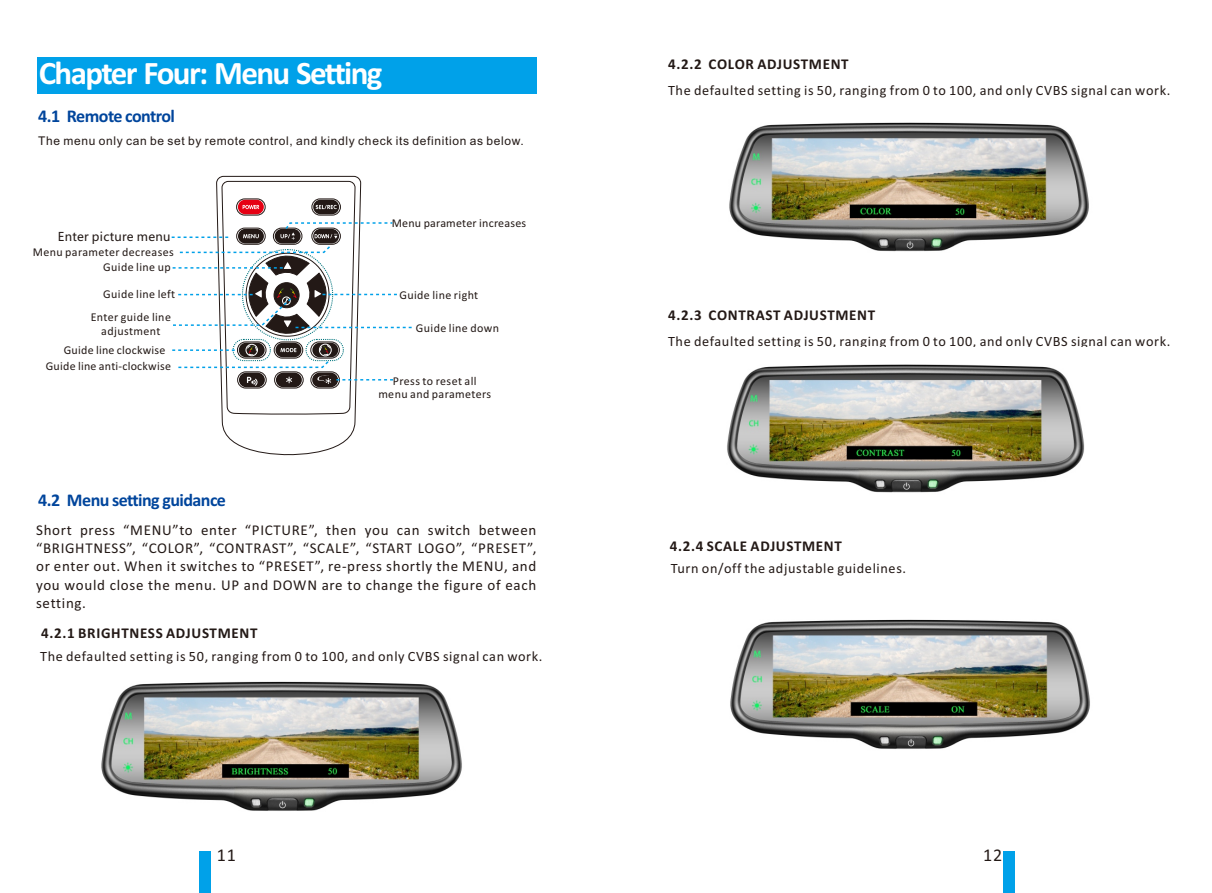
<style>
.page{position:relative;width:1212px;height:893px;background:#fff}
.page>*{position:absolute;margin:0;border:0;box-sizing:border-box;transform-origin:0 0}
.t1{font:700 33px "Calibri";letter-spacing:-.05em;color:#fff}
.t2{font:700 18px "Calibri";letter-spacing:-.03em;color:#00459c}
.t3{font:18px "Calibri";color:#231916}
.t4{font:15px/18.3px "Calibri";letter-spacing:.045em;color:#231916;text-align:justify}
.t5{font:700 15px "Calibri";letter-spacing:.045em;color:#231916}
.t6{font:14.25px "Calibri";letter-spacing:.045em;color:#231916}
.t7{font:12px/23.4px "Calibri";letter-spacing:.03em;color:#231916}
.t8{font:12px "Arial";letter-spacing:.055em;color:#231916}
.t9{font:12px "Microsoft Ya Hei";letter-spacing:.025em;color:#231916}
</style>
<div class="page">
<img style="left:101px;top:681px;width:361px;height:130px">
<div style="left:199px;top:851px;width:12px;height:42px;background:#00a1e9"></div>
<div style="left:1003px;top:851px;width:11px;height:42px;background:#00a1e9"></div>
<div style="left:37px;top:57px;width:500px;height:37px;background:#00a1e9"></div>
<svg style="left:172px;top:176px;width:240px;height:279px"></svg>
<img style="left:729px;top:122px;width:360px;height:130px">
<img style="left:727px;top:364px;width:358px;height:129px">
<img style="left:730px;top:619px;width:360px;height:130px">
<h1 class="t1" style="left:39px;top:59px;width:345px">Chapter Four: Menu Setting</h1>
<p class="t2" style="left:38px;top:108px;width:138px">4.1 Remote control</p>
<p class="t8" style="left:38px;top:136px;width:487px">The menu only can be set by remote control, and kindly check its definition as below.</p>
<p class="t9" style="left:58px;top:231px;width:114px">Enter picture menu</p>
<p class="t7" style="left:33px;top:241px;width:143px">Menu parameter decreases</p>
<p class="t7" style="left:103px;top:257px;width:69px">Guide line up</p>
<p class="t7" style="left:91px;top:283px;width:86px;text-indent:13px">Guide line left<br>Enter guide line</p>
<p class="t7" style="left:101px;top:320px;width:61px">adjustment</p>
<p class="t7" style="left:46px;top:355px;width:127px">Guide line anti-clockwise</p>
<p class="t7" style="left:64px;top:339px;width:103px">Guide line clockwise</p>
<p class="t7" style="left:392px;top:212px;width:136px">Menu parameter increases</p>
<p class="t7" style="left:399px;top:284px;width:80px">Guide line right</p>
<p class="t7" style="left:416px;top:317px;width:85px">Guide line down</p>
<p class="t7" style="left:378px;top:375px;width:114px;line-height:13.2px;text-align:center">Press to reset all menu and parameters</p>
<p class="t2" style="left:38px;top:492px;width:189px">4.2 Menu setting guidance</p>
<p class="t4" style="left:36px;top:522px;width:502px">Short press “MENU”to enter “PICTURE”, then you can switch between “BRIGHTNESS”, “COLOR”, “CONTRAST”, “SCALE”, “START LOGO”, “PRESET”, or enter out. When it switches to “PRESET”, re-press shortly the MENU, and you would close the menu. UP and DOWN are to change the figure of each setting.</p>
<p class="t5" style="left:41px;top:626px;width:218px">4.2.1 BRIGHTNESS ADJUSTMENT</p>
<p class="t6" style="left:40px;top:650px;width:504px">The defaulted setting is 50, ranging from 0 to 100, and only CVBS signal can work.</p>
<p class="t5" style="left:668px;top:57px;width:182px">4.2.2 COLOR ADJUSTMENT</p>
<p class="t6" style="left:668px;top:84px;width:504px">The defaulted setting is 50, ranging from 0 to 100, and only CVBS signal can work.</p>
<p class="t5" style="left:668px;top:308px;width:208px">4.2.3 CONTRAST ADJUSTMENT</p>
<p class="t6" style="left:668px;top:335px;width:504px">The defaulted setting is 50, ranging from 0 to 100, and only CVBS signal can work.</p>
<p class="t5" style="left:670px;top:540px;width:174px">4.2.4 SCALE ADJUSTMENT</p>
<p class="t6" style="left:671px;top:562px;width:237px">Turn on/off the adjustable guidelines.</p>
<p class="t3" style="left:217px;top:847px;width:21px">11</p>
<p class="t3" style="left:983px;top:847px;width:21px">12</p>
</div>
